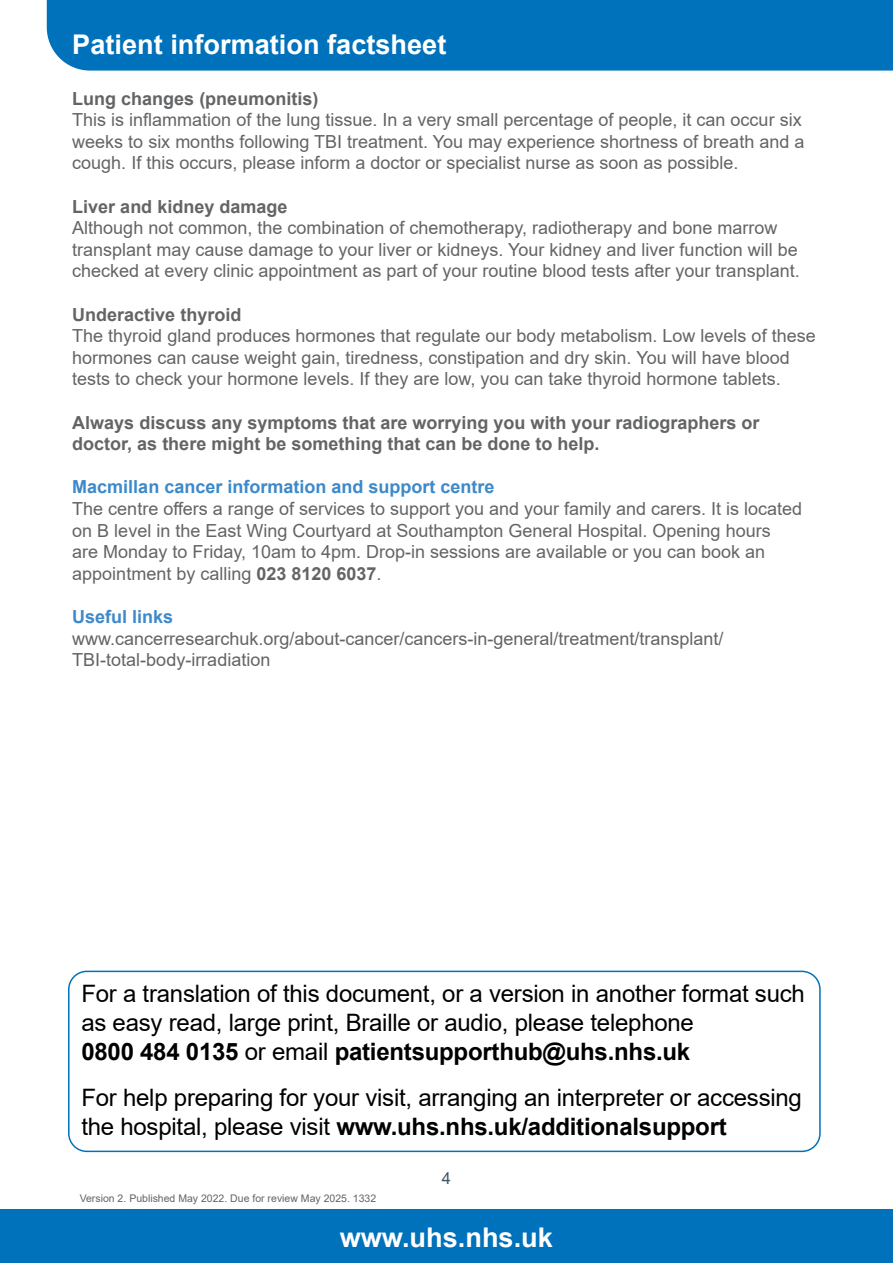
<style>
.page{position:relative;width:893px;height:1263px;background:#fff}
.page>*{position:absolute;margin:0;border:0;box-sizing:border-box;transform-origin:0 0}
.t1{font:700 27.15px "Arial";color:#fff}
.t2{font:24px/28.8px "Arial";letter-spacing:-.01em;color:#000}
.t3{font:18px/21.6px "Arial";color:#636466}
.t4{font:700 18px/21.6px "Arial";color:#636466}
.t5{font:700 18px "Arial";color:#3d89c9}
.t6{font:16.5px "Arial";color:#3d5567}
.t7{font:10.5px "Arial";color:#636466}
.s1{font-weight:700}
</style>
<div class="page">
<div style="left:0;top:1209px;width:893px;height:54px;background:#0072bc"></div>
<div style="left:46px;top:0;width:847px;height:71px;background:#0072bc"></div>
<div style="left:68px;top:971px;width:753px;height:181px;border:2px solid #0072bc;border-radius:18px"></div>
<h1 class="t1" style="left:72px;top:25px;width:376px">Patient information factsheet</h1>
<p class="t4" style="left:72px;top:88px;width:248px">Lung changes (pneumonitis)</p>
<p class="t3" style="left:72px;top:109px;width:734px">This is inflammation of the lung tissue. In a very small percentage of people, it can occur six weeks to six months following TBI treatment. You may experience shortness of breath and a cough. If this occurs, please inform a doctor or specialist nurse as soon as possible.</p>
<p class="t4" style="left:72px;top:196px;width:217px">Liver and kidney damage</p>
<p class="t3" style="left:72px;top:217px;width:729px">Although not common, the combination of chemotherapy, radiotherapy and bone marrow transplant may cause damage to your liver or kidneys. Your kidney and liver function will be checked at every clinic appointment as part of your routine blood tests after your transplant.</p>
<p class="t4" style="left:72px;top:304px;width:171px">Underactive thyroid</p>
<p class="t3" style="left:72px;top:325px;width:745px">The thyroid gland produces hormones that regulate our body metabolism. Low levels of these hormones can cause weight gain, tiredness, constipation and dry skin. You will have blood tests to check your hormone levels. If they are low, you can take thyroid hormone tablets.</p>
<p class="t4" style="left:72px;top:412px;width:689px">Always discuss any symptoms that are worrying you with your radiographers or doctor, as there might be something that can be done to help.</p>
<p class="t5" style="left:72px;top:474px;width:424px">Macmillan cancer information and support centre</p>
<p class="t3" style="left:72px;top:498px;width:731px">The centre offers a range of services to support you and your family and carers. It is located on B level in the East Wing Courtyard at Southampton General Hospital. Opening hours<br>are Monday to Friday, 10am to 4pm. Drop-in sessions are available or you can book an appointment by calling <span class="s1">023 8120 6037</span>.</p>
<p class="t5" style="left:72px;top:604px;width:103px">Useful links</p>
<p class="t3" style="left:72px;top:627px;width:653px">www.cancerresearchuk.org/about-cancer/cancers-in-general/treatment/transplant/<br>TBI-total-body-irradiation</p>
<h2 class="t2" style="left:81px;top:979px;width:725px">For a translation of this document, or a version in another format such as easy read, large print, Braille or audio, please telephone<br><span class="s1">0800 484 0135</span> or email <span class="s1">patientsupporthub@uhs.nhs.uk</span></h2>
<h2 class="t2" style="left:81px;top:1083px;width:722px">For help preparing for your visit, arranging an interpreter or accessing the hospital, please visit <span class="s1">www.uhs.nhs.uk/additionalsupport</span></h2>
<p class="t6" style="left:442px;top:1166px;width:11px">4</p>
<p class="t7" style="left:80px;top:1190px;width:298px">Version 2. Published May 2022. Due for review May 2025. 1332</p>
<h1 class="t1" style="left:340px;top:1218px;width:215px">www.uhs.nhs.uk</h1>
</div>
